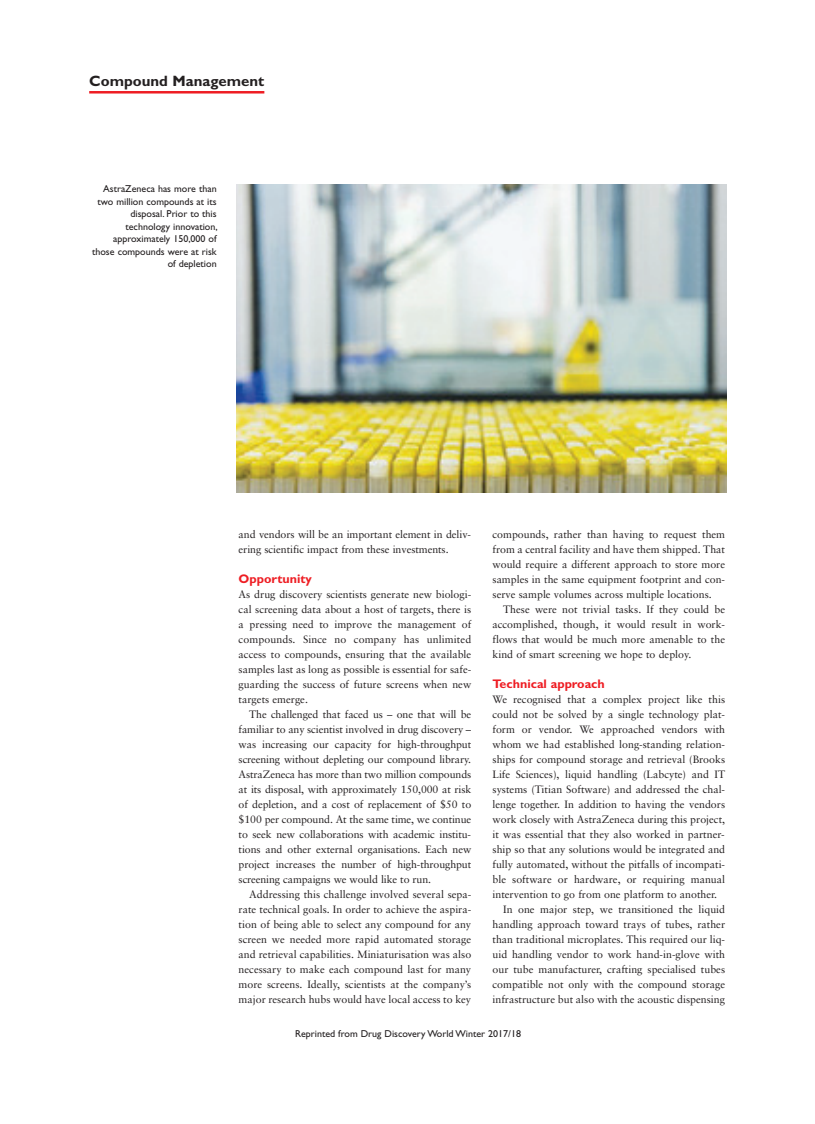
<style>
.page{position:relative;width:815px;height:1124px;background:#fff}
.page>*{position:absolute;margin:0;border:0;box-sizing:border-box;transform-origin:0 0}
.t1{font:700 15px "Gill Sans";color:#231f20}
.t2{font:700 12.5px "Gill Sans";color:#ee1d23}
.t3{font:10.62px/15px "Sabon";color:#231f20;text-align:justify}
.t4{font:10px/12.5px "Gill Sans";color:#231f20;text-align:right}
</style>
<div class="page">
<hr style="left:89px;top:91px;width:175px;height:2px;background:#ee1d23">
<img style="left:237px;top:184px;width:489px;height:308px">
<h1 class="t1" style="left:89px;top:75px;width:177px">Compound Management</h1>
<p class="t4" style="left:92px;top:184px;width:127px">AstraZeneca has more than two million compounds at its disposal. Prior to this technology innovation, approximately 150,000 of those compounds were at risk of depletion</p>
<p class="t3" style="left:239px;top:527px;width:234px">and vendors will be an important element in deliv&shy;ering scientific impact from these investments.</p>
<p class="t2" style="left:239px;top:574px;width:75px">Opportunity</p>
<p class="t3" style="left:239px;top:587px;width:234px">As drug discovery scientists generate new biologi&shy;cal screening data about a host of targets, there is a pressing need to improve the management of compounds. Since no company has unlimited access to compounds, ensuring that the available samples last as long as possible is essential for safe&shy;guarding the success of future screens when new targets emerge.</p>
<p class="t3" style="left:239px;top:707px;width:234px;text-indent:11px">The challenged that faced us – one that will be familiar to any scientist involved in drug discovery – was increasing our capacity for high-throughput screening without depleting our compound library.<br>AstraZeneca has more than two million compounds at its disposal, with approximately 150,000 at risk of depletion, and a cost of replacement of $50 to $100 per compound. At the same time, we continue to seek new collaborations with academic institu&shy;tions and other external organisations. Each new project increases the number of high-throughput screening campaigns we would like to run.</p>
<p class="t3" style="left:239px;top:887px;width:234px;text-indent:11px">Addressing this challenge involved several sepa&shy;rate technical goals. In order to achieve the aspira&shy;tion of being able to select any compound for any screen we needed more rapid automated storage and retrieval capabilities. Miniaturisation was also necessary to make each compound last for many more screens. Ideally, scientists at the company’s major research hubs would have local access to key</p>
<p class="t3" style="left:493px;top:527px;width:234px">compounds, rather than having to request them from a central facility and have them shipped. That would require a different approach to store more samples in the same equipment footprint and con&shy;serve sample volumes across multiple locations.</p>
<p class="t3" style="left:493px;top:602px;width:234px;text-indent:11px">These were not trivial tasks. If they could be accomplished, though, it would result in work&shy;flows that would be much more amenable to the kind of smart screening we hope to deploy.</p>
<p class="t2" style="left:493px;top:679px;width:114px">Technical approach</p>
<p class="t3" style="left:493px;top:692px;width:234px">We recognised that a complex project like this</p>
<p class="t3" style="left:493px;top:707px;width:234px">could not be solved by a single technology plat-</p>
<p class="t3" style="left:493px;top:722px;width:234px">form or vendor. We approached vendors with</p>
<p class="t3" style="left:493px;top:737px;width:234px">whom we had established long-standing relation-</p>
<p class="t3" style="left:493px;top:752px;width:234px">ships for compound storage and retrieval (Brooks</p>
<p class="t3" style="left:493px;top:767px;width:234px">Life Sciences), liquid handling (Labcyte) and IT</p>
<p class="t3" style="left:493px;top:782px;width:234px">systems (Titian Software) and addressed the chal-</p>
<p class="t3" style="left:493px;top:797px;width:234px">lenge together. In addition to having the vendors</p>
<p class="t3" style="left:493px;top:812px;width:234px">work closely with AstraZeneca during this project,</p>
<p class="t3" style="left:493px;top:827px;width:234px">it was essential that they also worked in partner-</p>
<p class="t3" style="left:493px;top:842px;width:234px">ship so that any solutions would be integrated and</p>
<p class="t3" style="left:493px;top:857px;width:234px">fully automated, without the pitfalls of incompati-</p>
<p class="t3" style="left:493px;top:872px;width:234px">ble software or hardware, or requiring manual</p>
<p class="t3" style="left:493px;top:887px;width:226px">intervention to go from one platform to another.</p>
<p class="t3" style="left:503px;top:902px;width:223px">In one major step, we transitioned the liquid</p>
<p class="t3" style="left:493px;top:917px;width:234px">handling approach toward trays of tubes, rather</p>
<p class="t3" style="left:493px;top:932px;width:234px">than traditional microplates. This required our liq-</p>
<p class="t3" style="left:493px;top:947px;width:234px">uid handling vendor to work hand-in-glove with</p>
<p class="t3" style="left:493px;top:962px;width:234px">our tube manufacturer, crafting specialised tubes</p>
<p class="t3" style="left:493px;top:977px;width:234px">compatible not only with the compound storage</p>
<p class="t3" style="left:493px;top:992px;width:234px">infrastructure but also with the acoustic dispensing</p>
<p class="t4" style="left:295px;top:1028px;width:227px">Reprinted from Drug Discovery World Winter 2017/18</p>
</div>
